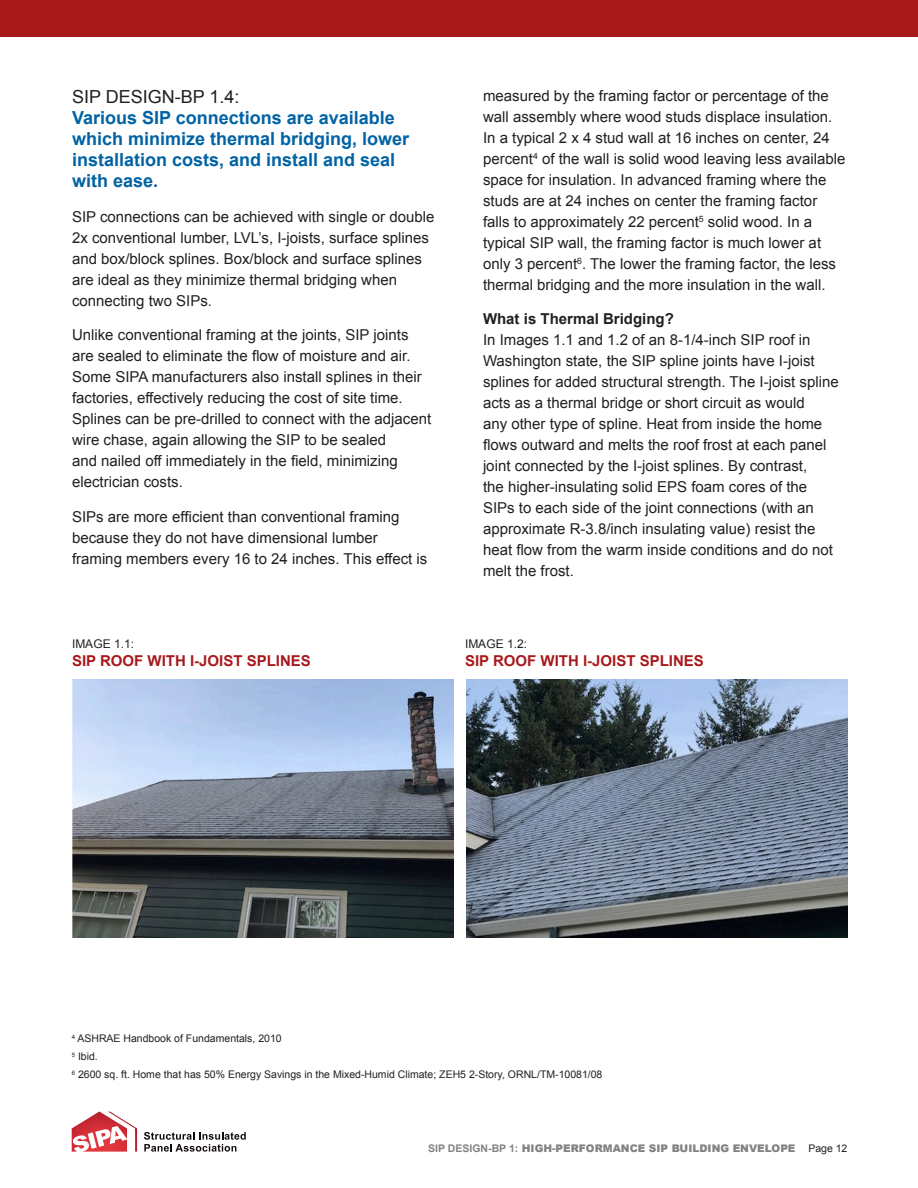
<style>
.page{position:relative;width:918px;height:1188px;background:#fff}
.page>*{position:absolute;margin:0;border:0;box-sizing:border-box;transform-origin:0 0}
.Text{font:700 18px/21px "Arial";color:#0163a3}
.Text-2{font:15px/21px "Arial";color:#231f20}
.Table_-_Title{font:700 15px "Arial";color:#a8191c}
.Table_-_Figure{font:12px "Arial";color:#231f20}
.Footnote{font:10.5px "Arial";color:#231f20}
.t1{font:900 10.5px "Arial";color:#808283}
.s1{font-weight:400;color:#231f20}
.s2{font-weight:700}
</style>
<div class="page">
<div style="left:0;top:0;width:918px;height:37px;background:#a8191c"></div>
<svg style="left:72px;top:1112px;width:65px;height:40px"></svg>
<svg style="left:144px;top:1132px;width:102px;height:20px"></svg>
<img style="left:72px;top:679px;width:381px;height:259px">
<img style="left:466px;top:679px;width:382px;height:259px">
<p class="Text" style="left:72px;top:87px;width:339px"><span class="s1">SIP DESIGN-BP 1.4:<br></span>Various SIP connections are available which minimize thermal bridging, lower installation costs, and install and seal with ease.</p>
<p class="Text-2" style="left:72px;top:206px;width:364px">SIP connections can be achieved with single or double 2x conventional lumber, LVL’s, I-joists, surface splines and box/block splines. Box/block and surface splines are ideal as they minimize thermal bridging when connecting two SIPs.</p>
<p class="Text-2" style="left:72px;top:324px;width:361px">Unlike conventional framing at the joints, SIP joints are sealed to eliminate the flow of moisture and air.<br>Some SIPA manufacturers also install splines in their factories, effectively reducing the cost of site time.<br>Splines can be pre-drilled to connect with the adjacent wire chase, again allowing the SIP to be sealed<br>and nailed off immediately in the field, minimizing electrician costs.</p>
<p class="Text-2" style="left:72px;top:506px;width:357px">SIPs are more efficient than conventional framing because they do not have dimensional lumber framing members every 16 to 24 inches. This effect is</p>
<p class="Table_-_Figure" style="left:72px;top:636px;width:64px">IMAGE 1.1:</p>
<p class="Table_-_Title" style="left:72px;top:651px;width:240px">SIP ROOF WITH I-JOIST SPLINES</p>
<p class="Text-2" style="left:483px;top:85px;width:364px">measured by the framing factor or percentage of the wall assembly where wood studs displace insulation.<br>In a typical 2 x 4 stud wall at 16 inches on center, 24 percent<sup>4</sup> of the wall is solid wood leaving less available space for insulation. In advanced framing where the studs are at 24 inches on center the framing factor falls to approximately 22 percent<sup>5</sup> solid wood. In a typical SIP wall, the framing factor is much lower at only 3 percent<sup>6</sup>. The lower the framing factor, the less thermal bridging and the more insulation in the wall.</p>
<p class="Text-2" style="left:483px;top:309px;width:357px"><span class="s2">What is Thermal Bridging?<br></span>In Images 1.1 and 1.2 of an 8-1/4-inch SIP roof in Washington state, the SIP spline joints have I-joist splines for added structural strength. The I-joist spline acts as a thermal bridge or short circuit as would<br>any other type of spline. Heat from inside the home flows outward and melts the roof frost at each panel joint connected by the I-joist splines. By contrast,<br>the higher-insulating solid EPS foam cores of the SIPs to each side of the joint connections (with an approximate R-3.8/inch insulating value) resist the heat flow from the warm inside conditions and do not melt the frost.</p>
<p class="Table_-_Figure" style="left:465px;top:636px;width:64px">IMAGE 1.2:</p>
<p class="Table_-_Title" style="left:465px;top:651px;width:240px">SIP ROOF WITH I-JOIST SPLINES</p>
<p class="Footnote" style="left:72px;top:1031px;width:212px"><sup>4</sup> ASHRAE Handbook of Fundamentals, 2010</p>
<p class="Footnote" style="left:72px;top:1049px;width:28px"><sup>5</sup> Ibid.</p>
<p class="Footnote" style="left:72px;top:1067px;width:532px"><sup>6</sup> 2600 sq. ft. Home that has 50% Energy Savings in the Mixed-Humid Climate; ZEH5 2-Story, ORNL/TM-10081/08</p>
<p class="t1" style="left:428px;top:1141px;width:421px"><span class="s2">SIP DESIGN-BP 1:</span> HIGH-PERFORMANCE SIP BUILDING ENVELOPE <span class="s1">Page 12</span></p>
</div>
